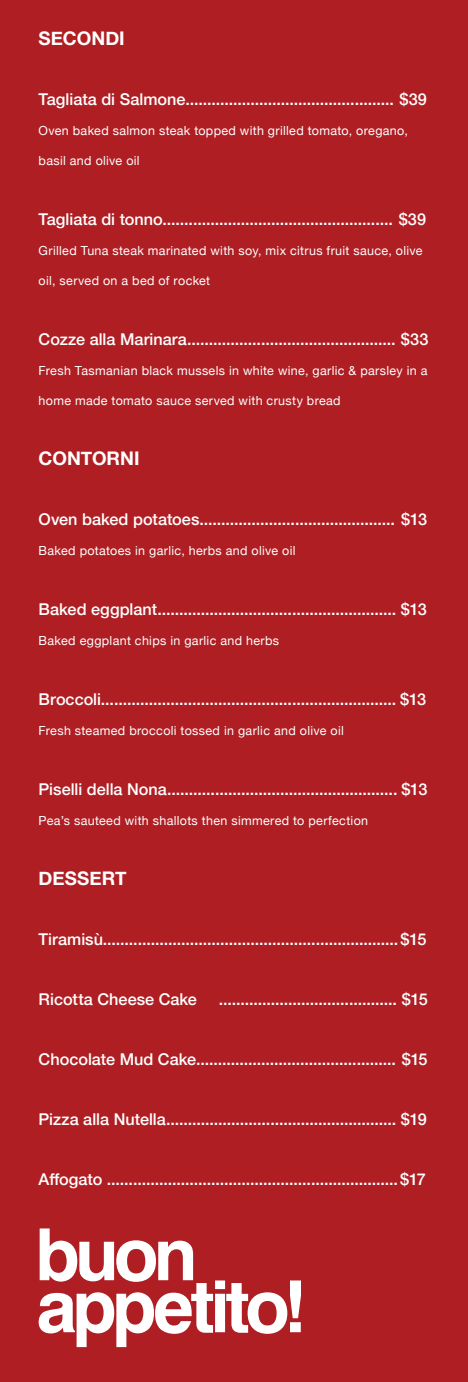
<style>
.page{position:relative;width:468px;height:1382px;background:#af1e23}
.page>*{position:absolute;margin:0;border:0;box-sizing:border-box;transform-origin:0 0}
.t1{font:700 18.75px "Helvetica Neue";color:#fff}
.t2{font:500 16.25px "Helvetica Neue";color:#fff}
.t3{font:12.5px "Helvetica Neue";letter-spacing:.025em;color:#fff}
</style>
<div class="page">
<svg style="left:39px;top:1228px;width:262px;height:119px"></svg>
<p class="t1" style="left:39px;top:24px;width:88px">SECONDI</p>
<p class="t2" style="left:39px;top:86px;width:390px">Tagliata di Salmone................................................ $39</p>
<p class="t3" style="left:39px;top:122px;width:371px">Oven baked salmon steak topped with grilled tomato, oregano,</p>
<p class="t3" style="left:39px;top:152px;width:102px">basil and olive oil</p>
<p class="t2" style="left:39px;top:206px;width:389px">Tagliata di tonno..................................................... $39</p>
<p class="t3" style="left:39px;top:242px;width:385px">Grilled Tuna steak marinated with soy, mix citrus fruit sauce, olive</p>
<p class="t3" style="left:39px;top:272px;width:173px">oil, served on a bed of rocket</p>
<p class="t2" style="left:39px;top:326px;width:391px">Cozze alla Marinara................................................ $33</p>
<p class="t3" style="left:39px;top:362px;width:390px">Fresh Tasmanian black mussels in white wine, garlic &amp; parsley in a</p>
<p class="t3" style="left:39px;top:392px;width:303px">home made tomato sauce served with crusty bread</p>
<p class="t1" style="left:39px;top:444px;width:102px">CONTORNI</p>
<p class="t2" style="left:39px;top:506px;width:390px">Oven baked potatoes............................................. $13</p>
<p class="t3" style="left:39px;top:542px;width:258px">Baked potatoes in garlic, herbs and olive oil</p>
<p class="t2" style="left:39px;top:596px;width:390px">Baked eggplant....................................................... $13</p>
<p class="t3" style="left:39px;top:632px;width:242px">Baked eggplant chips in garlic and herbs</p>
<p class="t2" style="left:39px;top:686px;width:389px">Broccoli.................................................................... $13</p>
<p class="t3" style="left:39px;top:722px;width:307px">Fresh steamed broccoli tossed in garlic and olive oil</p>
<p class="t2" style="left:39px;top:776px;width:390px">Piselli della Nona..................................................... $13</p>
<p class="t3" style="left:39px;top:812px;width:331px">Pea’s sauteed with shallots then simmered to perfection</p>
<p class="t1" style="left:39px;top:864px;width:89px">DESSERT</p>
<p class="t2" style="left:39px;top:926px;width:389px">Tiramisù....................................................................$15</p>
<p class="t2" style="left:39px;top:986px;width:160px">Ricotta Cheese Cake</p>
<p class="t2" style="left:219px;top:986px;width:210px">......................................... $15</p>
<p class="t2" style="left:39px;top:1046px;width:390px">Chocolate Mud Cake.............................................. $15</p>
<p class="t2" style="left:39px;top:1106px;width:390px">Pizza alla Nutella..................................................... $19</p>
<p class="t2" style="left:39px;top:1166px;width:389px">Affogato ...................................................................$17</p>
</div>
